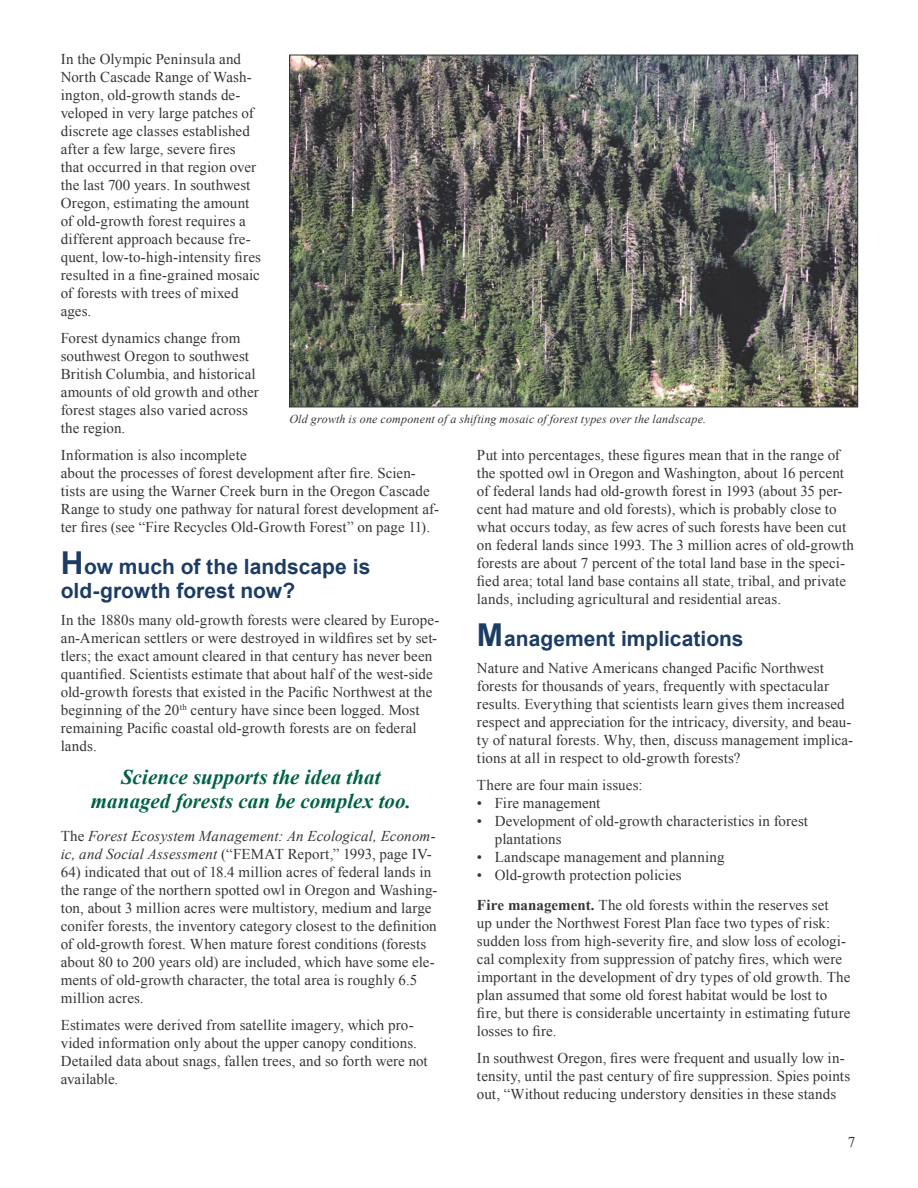
<style>
.page{position:relative;width:918px;height:1188px;background:#fff}
.page>*{position:absolute;margin:0;border:0;box-sizing:border-box;transform-origin:0 0}
.t1{font:700 21px/24px "Arial";color:#1c3c64}
.t2{font:italic 700 21px/24px "Times New Roman";letter-spacing:.005em;color:#006146;text-align:center}
.t3{font:15px/18px "Times New Roman";letter-spacing:.005em;color:#373535}
.t4{font:italic 15px/18px "Times New Roman";letter-spacing:.01em;color:#373535}
.t5{font:italic 12px "Times New Roman";letter-spacing:.015em;color:#373535}
.s1{font-size:31.5px}
.s2{font-style:normal}
.s3{font-weight:700}
</style>
<div class="page">
<img style="left:291px;top:57px;width:565px;height:348px">
<p class="t3" style="left:61px;top:50px;width:202px">In the Olympic Peninsula and<br>North Cascade Range of Wash&shy;ington, old-growth stands de&shy;veloped in very large patches of discrete age classes established after a few large, severe fires that occurred in that region over the last 700 years. In southwest<br>Oregon, estimating the amount of old-growth forest requires a different approach because fre&shy;quent, low-to-high-intensity fires resulted in a fine-grained mosaic of forests with trees of mixed ages.</p>
<p class="t3" style="left:61px;top:329px;width:200px">Forest dynamics change from southwest Oregon to southwest<br>British Columbia, and historical amounts of old growth and other forest stages also varied across the region.</p>
<p class="t3" style="left:61px;top:446px;width:380px">Information is also incomplete<br>about the processes of forest development after fire. Scien&shy;tists are using the Warner Creek burn in the Oregon Cascade Range to study one pathway for natural forest development af&shy;ter fires (see “Fire Recycles Old-Growth Forest” on page 11).</p>
<h1 class="t1" style="left:61px;top:555px;width:311px"><span class="s1">H</span>ow much of the landscape is old-growth forest now?</h1>
<p class="t3" style="left:61px;top:611px;width:380px">In the 1880s many old-growth forests were cleared by Europe&shy;an-American settlers or were destroyed in wildfires set by set&shy;tlers; the exact amount cleared in that century has never been quantified. Scientists estimate that about half of the west-side old-growth forests that existed in the Pacific Northwest at the beginning of the 20<sup>th</sup> century have since been logged. Most remaining Pacific coastal old-growth forests are on federal lands.</p>
<h1 class="t2" style="left:91px;top:765px;width:322px">Science supports the idea that managed forests can be complex too.</h1>
<p class="t4" style="left:61px;top:827px;width:376px"><span class="s2">The</span> Forest Ecosystem Management: An Ecological, Econom&shy;ic, and Social Assessment <span class="s2">(“FEMAT Report,” 1993, page IV-</span></p>
<p class="t3" style="left:61px;top:863px;width:378px">64) indicated that out of 18.4 million acres of federal lands in the range of the northern spotted owl in Oregon and Washing&shy;ton, about 3 million acres were multistory, medium and large conifer forests, the inventory category closest to the definition of old-growth forest. When mature forest conditions (forests about 80 to 200 years old) are included, which have some ele&shy;ments of old-growth character, the total area is roughly 6.5 million acres.</p>
<p class="t3" style="left:61px;top:1016px;width:369px">Estimates were derived from satellite imagery, which pro&shy;vided information only about the upper canopy conditions.<br>Detailed data about snags, fallen trees, and so forth were not available.</p>
<p class="t5" style="left:290px;top:411px;width:418px">Old growth is one component of a shifting mosaic of forest types over the landscape.</p>
<p class="t3" style="left:477px;top:446px;width:379px">Put into percentages, these figures mean that in the range of the spotted owl in Oregon and Washington, about 16 percent of federal lands had old-growth forest in 1993 (about 35 per&shy;cent had mature and old forests), which is probably close to what occurs today, as few acres of such forests have been cut on federal lands since 1993. The 3 million acres of old-growth forests are about 7 percent of the total land base in the speci&shy;fied area; total land base contains all state, tribal, and private lands, including agricultural and residential areas.</p>
<h1 class="t1" style="left:477px;top:627px;width:268px"><span class="s1">M</span>anagement implications</h1>
<p class="t3" style="left:477px;top:659px;width:378px">Nature and Native Americans changed Pacific Northwest forests for thousands of years, frequently with spectacular results. Everything that scientists learn gives them increased respect and appreciation for the intricacy, diversity, and beau&shy;ty of natural forests. Why, then, discuss management implica&shy;tions at all in respect to old-growth forests?</p>
<p class="t3" style="left:477px;top:776px;width:167px">There are four main issues:</p>
<p class="t3" style="left:477px;top:794px;width:125px">• Fire management</p>
<p class="t3" style="left:495px;top:812px;width:315px;text-indent:-18px">• Development of old-growth characteristics in forest plantations</p>
<p class="t3" style="left:477px;top:848px;width:249px">• Landscape management and planning</p>
<p class="t3" style="left:477px;top:860px;width:353px;line-height:30px">• Old-growth protection policies<br><span class="s3">Fire management.</span> The old forests within the reserves set</p>
<p class="t3" style="left:477px;top:914px;width:375px">up under the Northwest Forest Plan face two types of risk: sudden loss from high-severity fire, and slow loss of ecologi&shy;cal complexity from suppression of patchy fires, which were important in the development of dry types of old growth. The plan assumed that some old forest habitat would be lost to fire, but there is considerable uncertainty in estimating future losses to fire.</p>
<p class="t3" style="left:477px;top:1049px;width:375px">In southwest Oregon, fires were frequent and usually low in&shy;tensity, until the past century of fire suppression. Spies points out, “Without reducing understory densities in these stands</p>
<p class="t3" style="left:848px;top:1132px;width:9px">7</p>
</div>
